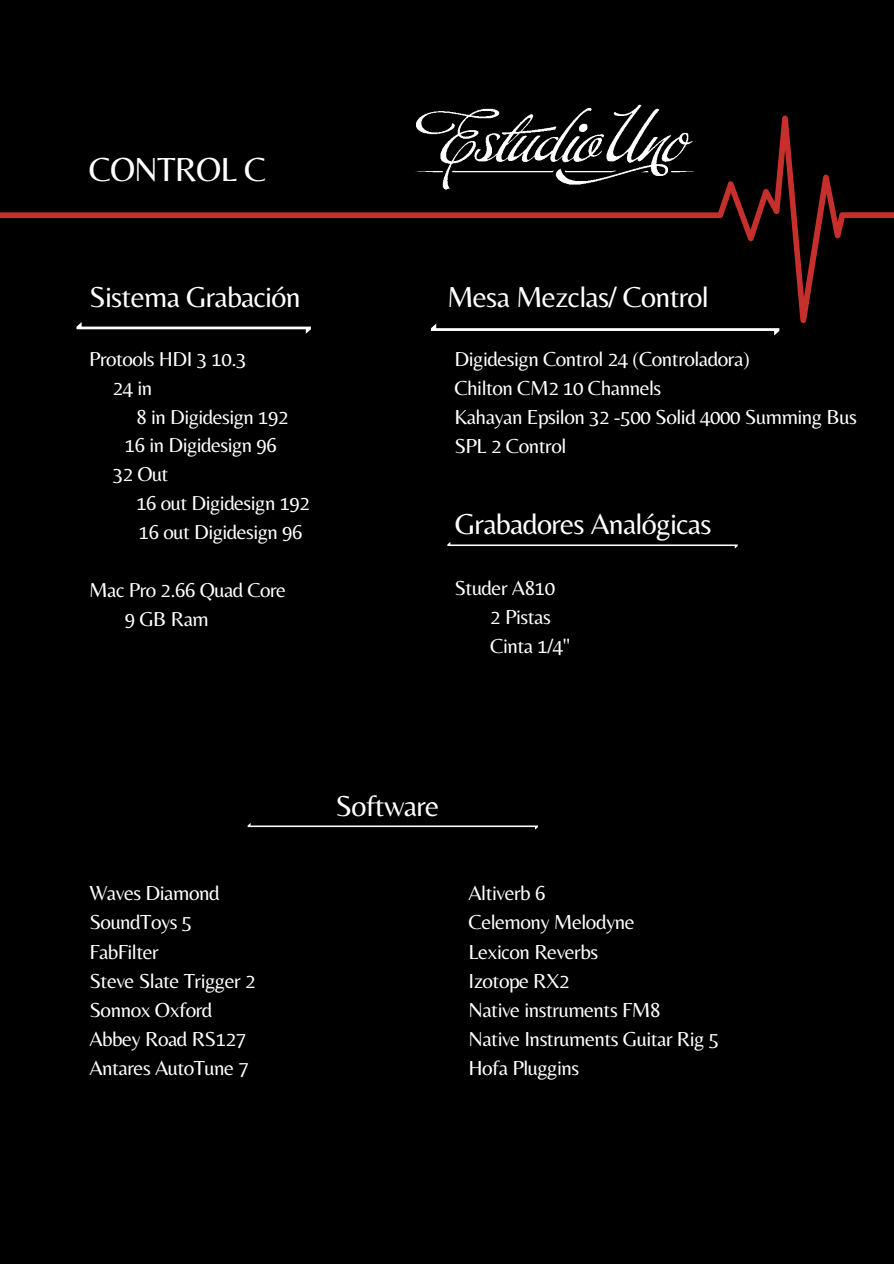
<style>
.page{position:relative;width:894px;height:1264px;background:#fff}
.page>*{position:absolute;margin:0;border:0;box-sizing:border-box;transform-origin:0 0}
.t1{font:34.65px "Belleza";letter-spacing:-.025em;color:#fff}
.t2{font:30px "Belleza";letter-spacing:-.025em;color:#fff}
.t3{font:21.15px "Belleza";letter-spacing:-.025em;color:#fff}
.t4{font:21px "Belleza";letter-spacing:-.025em;color:#fff}
</style>
<div class="page">
<div style="left:0;top:0;width:893px;height:1263px;background:#000"></div>
<img style="left:423px;top:104px;width:237px;height:11px">
<svg style="left:0;top:115px;width:893px;height:208px"></svg>
<svg style="left:76px;top:322px;width:235px;height:12px"></svg>
<svg style="left:431px;top:323px;width:348px;height:12px"></svg>
<svg style="left:447px;top:542px;width:290px;height:6px"></svg>
<svg style="left:247px;top:823px;width:291px;height:6px"></svg>
<p class="t1" style="left:89px;top:149px;width:179px">CONTROL C</p>
<p class="t2" style="left:89px;top:279px;width:213px">Sistema Grabación</p>
<p class="t2" style="left:447px;top:279px;width:263px">Mesa Mezclas/ Control</p>
<p class="t4" style="left:89px;top:346px;width:159px">Protools HDI 3 10.3</p>
<p class="t4" style="left:113px;top:375px;width:41px">24 in</p>
<p class="t4" style="left:136px;top:404px;width:154px">8 in Digidesign 192</p>
<p class="t4" style="left:125px;top:433px;width:154px">16 in Digidesign 96</p>
<p class="t4" style="left:113px;top:462px;width:57px">32 Out</p>
<p class="t4" style="left:136px;top:491px;width:175px">16 out Digidesign 192</p>
<p class="t4" style="left:139px;top:520px;width:165px">16 out Digidesign 96</p>
<p class="t4" style="left:89px;top:577px;width:198px">Mac Pro 2.66 Quad Core</p>
<p class="t4" style="left:125px;top:606px;width:85px">9 GB Ram</p>
<p class="t3" style="left:454px;top:346px;width:297px">Digidesign Control 24 (Controladora)</p>
<p class="t3" style="left:454px;top:375px;width:208px">Chilton CM2 10 Channels</p>
<p class="t3" style="left:454px;top:404px;width:404px">Kahayan Epsilon 32 -500 Solid 4000 Summing Bus</p>
<p class="t3" style="left:454px;top:433px;width:113px">SPL 2 Control</p>
<p class="t2" style="left:455px;top:506px;width:258px">Grabadores Analógicas</p>
<p class="t3" style="left:454px;top:575px;width:102px">Studer A810</p>
<p class="t3" style="left:490px;top:604px;width:62px">2 Pistas</p>
<p class="t3" style="left:490px;top:633px;width:81px">Cinta 1/4"</p>
<p class="t3" style="left:89px;top:880px;width:132px">Waves Diamond</p>
<p class="t3" style="left:89px;top:909px;width:104px">SoundToys 5</p>
<p class="t3" style="left:89px;top:939px;width:71px">FabFilter</p>
<p class="t3" style="left:89px;top:968px;width:168px">Steve Slate Trigger 2</p>
<p class="t3" style="left:89px;top:997px;width:124px">Sonnox Oxford</p>
<p class="t3" style="left:89px;top:1026px;width:158px">Abbey Road RS127</p>
<p class="t3" style="left:89px;top:1055px;width:161px">Antares AutoTune 7</p>
<p class="t2" style="left:335px;top:787px;width:105px">Software</p>
<p class="t3" style="left:468px;top:880px;width:79px">Altiverb 6</p>
<p class="t3" style="left:468px;top:909px;width:168px">Celemony Melodyne</p>
<p class="t3" style="left:468px;top:939px;width:131px">Lexicon Reverbs</p>
<p class="t3" style="left:468px;top:968px;width:103px">Izotope RX2</p>
<p class="t3" style="left:468px;top:997px;width:193px">Native instruments FM8</p>
<p class="t3" style="left:468px;top:1026px;width:252px">Native Instruments Guitar Rig 5</p>
<p class="t3" style="left:468px;top:1055px;width:112px">Hofa Pluggins</p>
</div>
